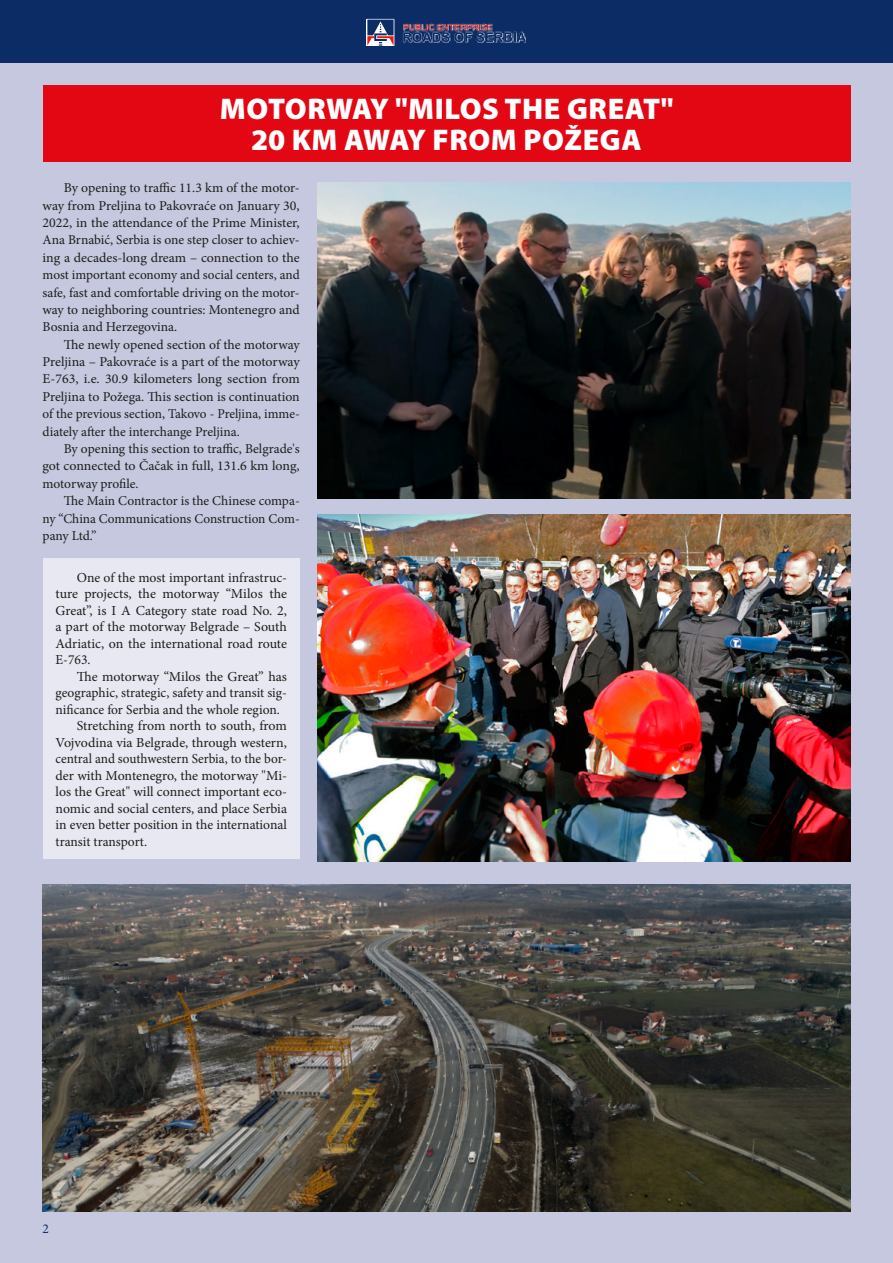
<style>
.page{position:relative;width:893px;height:1263px;background:#c5c8de}
.page>*{position:absolute;margin:0;border:0;box-sizing:border-box;transform-origin:0 0}
.t1{font:900 30px/31.5px "Myriad Pro";letter-spacing:.02em;color:#fff;text-align:center}
.t2{font:13.8px/16.5px "Minion Pro";color:#1d1d1b;text-align:justify}
.t3{font:13.5px/17.4px "Minion Pro";color:#1d1d1b;text-align:justify}
.t4{font:13.5px "Minion Pro";color:#0c2c65}
</style>
<div class="page">
<div style="left:0;top:0;width:893px;height:63px;background:#0c2c65"></div>
<svg style="left:366px;top:18px;width:160px;height:28px"></svg>
<svg style="left:403px;top:24px;width:123px;height:18px"></svg>
<svg style="left:367px;top:19px;width:27px;height:1px"></svg>
<svg style="left:367px;top:20px;width:27px;height:26px"></svg>
<div style="left:43px;top:85px;width:807px;height:77px;background:#e30613"></div>
<div style="left:43px;top:559px;width:257px;height:300px;background:#e8e8f2"></div>
<img style="left:43px;top:884px;width:807px;height:328px">
<img style="left:317px;top:183px;width:533px;height:316px">
<img style="left:318px;top:514px;width:533px;height:347px">
<h1 class="t1" style="left:220px;top:92px;width:455px">MOTORWAY "MILOS THE GREAT"<br>20 KM AWAY FROM POŽEGA</h1>
<p class="t3" style="left:43px;top:179px;width:259px;text-indent:21px">By opening to traffic 11.3 km of the motor&shy;way from Preljina to Pakovraće on January 30, 2022, in the attendance of the Prime Minister, Ana Brnabić, Serbia is one step closer to achiev&shy;ing a decades-long dream – connection to the most important economy and social centers, and safe, fast and comfortable driving on the motor&shy;way to neighboring countries: Montenegro and Bosnia and Herzegovina.</p>
<p class="t3" style="left:43px;top:336px;width:259px;text-indent:21px">The newly opened section of the motorway Preljina – Pakovraće is a part of the motorway E-763, i.e. 30.9 kilometers long section from Preljina to Požega. This section is continuation of the previous section, Takovo - Preljina, imme&shy;diately after the interchange Preljina.</p>
<p class="t3" style="left:43px;top:440px;width:259px;text-indent:21px">By opening this section to traffic, Belgrade's got connected to Čačak in full, 131.6 km long, motorway profile.</p>
<p class="t3" style="left:43px;top:492px;width:259px;text-indent:21px">The Main Contractor is the Chinese compa&shy;ny “China Communications Construction Com&shy;pany Ltd.”</p>
<p class="t2" style="left:56px;top:569px;width:233px;text-indent:21px">One of the most important infrastruc&shy;ture projects, the motorway “Milos the Great”, is I A Category state road No. 2, a part of the motorway Belgrade – South Adriatic, on the international road route E-763.</p>
<p class="t2" style="left:77px;top:668px;width:212px">The motorway “Milos the Great” has</p>
<p class="t2" style="left:56px;top:684px;width:233px">geographic, strategic, safety and transit sig-</p>
<p class="t2" style="left:56px;top:701px;width:226px">nificance for Serbia and the whole region.</p>
<p class="t2" style="left:77px;top:718px;width:212px">Stretching from north to south, from</p>
<p class="t2" style="left:56px;top:734px;width:233px">Vojvodina via Belgrade, through western,</p>
<p class="t2" style="left:56px;top:751px;width:233px">central and southwestern Serbia, to the bor-</p>
<p class="t2" style="left:56px;top:767px;width:233px">der with Montenegro, the motorway "Mi-</p>
<p class="t2" style="left:56px;top:784px;width:233px">los the Great" will connect important eco-</p>
<p class="t2" style="left:56px;top:800px;width:233px">nomic and social centers, and place Serbia</p>
<p class="t2" style="left:56px;top:817px;width:233px">in even better position in the international</p>
<p class="t2" style="left:56px;top:833px;width:93px">transit transport.</p>
<p class="t4" style="left:43px;top:1220px;width:8px">2</p>
</div>
